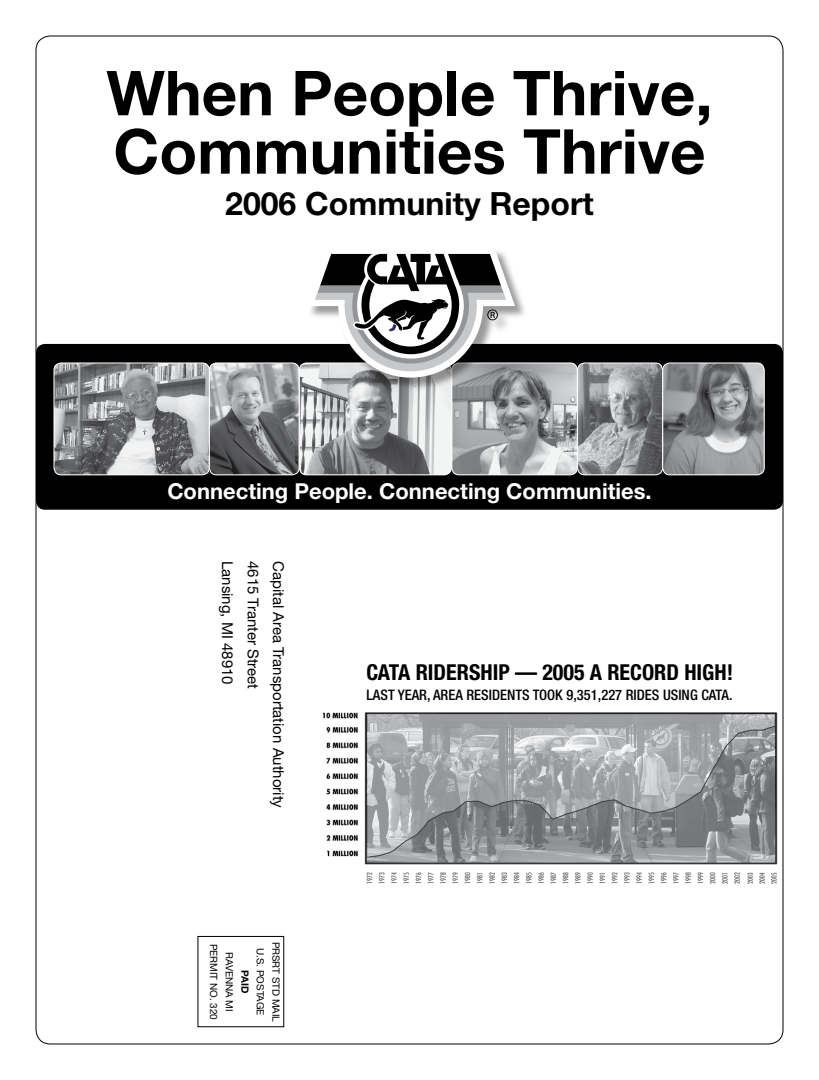
<style>
.page{position:relative;width:819px;height:1080px;background:#fff}
.page>*{position:absolute;margin:0;border:0;box-sizing:border-box;transform-origin:0 0}
.t1{font:700 62px/58.4px "Helvetica Neue LT Std";color:#000}
.t2{font:700 32px "Helvetica Neue LT Std";color:#000}
.t3{font:700 22px "Helvetica Neue LT Std";color:#fff}
.t4{font:700 condensed 22px "Helvetica Neue LT Std";color:#000}
.t5{font:15px "Helvetica Neue LT Std";color:#000}
.t6{font:500 condensed 14.5px "Helvetica Neue LT Std";color:#000}
.t7{font:10px/15.6px "Helvetica Neue LT Std";color:#000;text-align:center}
.t8{font:700 10px "Helvetica Neue LT Std";color:#000}
</style>
<div class="page">
<img style="left:322px;top:712px;width:456px;height:172px">
<div style="left:36px;top:344px;width:747px;height:166px;background:#000;border-radius:9px"></div>
<img style="left:54px;top:363px;width:155px;height:112px;border-radius:7px">
<div style="left:54px;top:363px;width:156px;height:112px;border:1px solid #fff;border-radius:7px"></div>
<img style="left:452px;top:363px;width:125px;height:112px;border-radius:7px">
<div style="left:452px;top:363px;width:126px;height:112px;border:1px solid #fff;border-radius:7px"></div>
<img style="left:209px;top:363px;width:90px;height:112px;border-radius:7px">
<div style="left:209px;top:363px;width:90px;height:112px;border:1px solid #fff;border-radius:7px"></div>
<img style="left:299px;top:363px;width:152px;height:112px;border-radius:7px">
<div style="left:299px;top:363px;width:153px;height:112px;border:1px solid #fff;border-radius:7px"></div>
<img style="left:578px;top:363px;width:85px;height:112px;border-radius:7px">
<div style="left:577px;top:363px;width:86px;height:112px;border:1px solid #fff;border-radius:7px"></div>
<img style="left:663px;top:363px;width:101px;height:112px;border-radius:7px">
<div style="left:663px;top:363px;width:101px;height:112px;border:1px solid #fff;border-radius:7px"></div>
<div style="left:307px;top:247px;width:222px;height:145px;background:#000;opacity:.4"></div>
<svg style="left:306px;top:248px;width:209px;height:130px"></svg>
<h1 class="t1" style="left:106px;top:63px;width:608px">When People Thrive,<br>Communities Thrive</h1>
<h2 class="t2" style="left:225px;top:184px;width:370px">2006 Community Report</h2>
<h3 class="t3" style="left:167px;top:478px;width:486px">Connecting People. Connecting Communities.</h3>
<p class="t5" style="left:236px;top:561px;width:125px;rotate:90deg">Lansing, MI 48910</p>
<p class="t5" style="left:262px;top:561px;width:130px;rotate:90deg">4615 Tranter Street</p>
<p class="t5" style="left:288px;top:561px;width:248px;rotate:90deg">Capital Area Transportation Authority</p>
<p class="t7" style="left:237px;top:944px;width:78px;rotate:90deg">RAVENNA MI<br>PERMIT NO. 320</p>
<p class="t8" style="left:251px;top:970px;width:25px;rotate:90deg">PAID</p>
<p class="t7" style="left:284px;top:942px;width:82px;rotate:90deg">PRSRT STD MAIL<br>U.S. POSTAGE</p>
<h3 class="t4" style="left:366px;top:659px;width:368px">CATA RIDERSHIP — 2005 A RECORD HIGH!</h3>
<p class="t6" style="left:366px;top:686px;width:76px">LAST YEAR, AREA</p>
<p class="t6" style="left:466px;top:686px;width:268px">RESIDENTS TOOK 9,351,227 RIDES USING CATA.</p>
</div>
